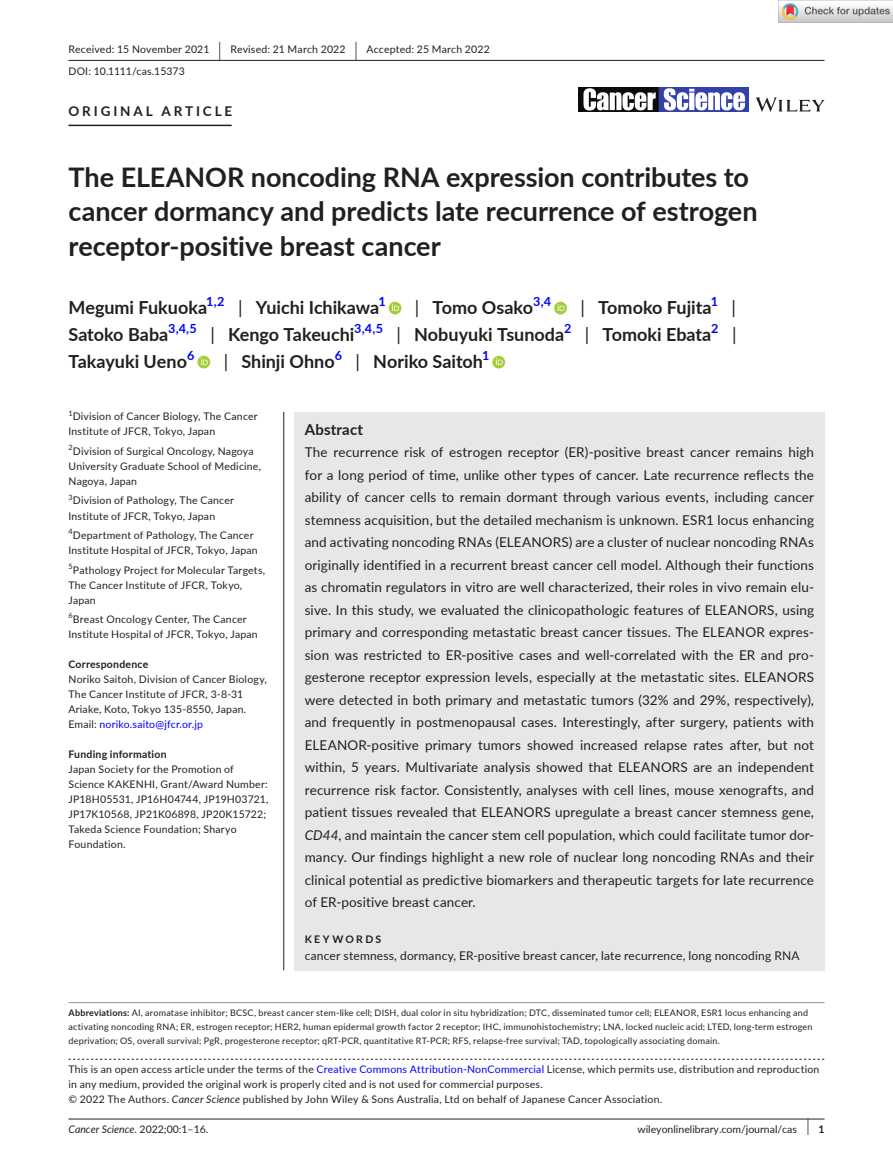
<style>
.page{position:relative;width:893px;height:1174px;background:#fff}
.page>*{position:absolute;margin:0;border:0;box-sizing:border-box;transform-origin:0 0}
.t1{font:700 27px/34.5px "Lato";color:#231f20}
.t2{font:700 18px "Lato";color:#231f20}
.t3{font:18px "Lato";color:#231f20}
.t4{font:700 15px "Lato";letter-spacing:.015em;color:#231f20}
.t5{font:13.5px/22.5px "Lato";letter-spacing:.01em;color:#231f20;text-align:justify}
.t6{font:700 13.5px "Lato";letter-spacing:.215em;color:#231f20}
.t7{font:700 12.6px "Lato";color:#00f}
.t8{font:12px "Lato";letter-spacing:.015em;color:#231f20}
.t9{font:10.5px/15px "Lato";letter-spacing:.02em;color:#231f20}
.t10{font:10.5px "Lato";color:#231f20}
.t11{font:700 10.5px "Lato";letter-spacing:.02em;color:#231f20}
.t12{font:italic 10.5px "Lato";color:#231f20}
.t13{font:700 10.5px "Lato";letter-spacing:.22em;color:#231f20}
.t14{font:9px/13.5px "Lato";letter-spacing:.025em;color:#231f20}
.s1{font-size:19.65px}
.s2{font-weight:400}
.s3{color:#00f}
.s4{font-style:italic}
.s5{font-weight:700}
.s6{font-style:normal}
.s7{font-size:17.4px}
</style>
<div class="page">
<hr style="left:68px;top:1118px;width:756px;height:1px;background:#231f20">
<svg style="left:756px;top:97px;width:68px;height:15px"></svg>
<img style="left:578px;top:88px;width:170px;height:24px">
<hr style="left:68px;top:60px;width:756px;height:1px;background:#231f20">
<hr style="left:68px;top:125px;width:164px;height:1px;background:#231f20">
<div style="left:389px;top:302px;width:12px;height:12px;background:#a5cd39;border-radius:50%"></div>
<svg style="left:392px;top:304px;width:7px;height:7px"></svg>
<svg style="left:554px;top:302px;width:13px;height:12px"></svg>
<svg style="left:558px;top:304px;width:6px;height:7px"></svg>
<div style="left:197px;top:356px;width:13px;height:12px;background:#a5cd39;border-radius:50%"></div>
<svg style="left:201px;top:358px;width:7px;height:7px"></svg>
<div style="left:492px;top:356px;width:13px;height:12px;background:#a5cd39;border-radius:50%"></div>
<svg style="left:496px;top:358px;width:7px;height:7px"></svg>
<svg style="left:68px;top:1058px;width:756px;height:1px"></svg>
<hr style="left:68px;top:1002px;width:756px;height:1px;background:#939598">
<div style="left:294px;top:412px;width:530px;height:558px;background:#e6e7e9"></div>
<hr style="left:283px;top:412px;width:1px;height:558px;background:#231f20">
<img style="left:779px;top:0;width:114px;height:23px">
<p class="t9" style="left:68px;top:38px;width:423px;line-height:21.8px">Received: 15 November 2021 <span class="s1">|</span> Revised: 21 March 2022 <span class="s1">|</span> Accepted: 25 March 2022<br>DOI: 10.1111/cas.15373</p>
<p class="t6" style="left:68px;top:101px;width:165px">ORIGINAL ARTICLE</p>
<h1 class="t1" style="left:68px;top:159px;width:691px">The ELEANOR noncoding RNA expression contributes to cancer dormancy and predicts late recurrence of estrogen receptor-positive breast cancer</h1>
<h2 class="t2" style="left:68px;top:295px;width:140px">Megumi Fukuoka</h2>
<p class="t7" style="left:206px;top:292px;width:20px">1,2</p>
<h2 class="t2" style="left:238px;top:295px;width:143px"><span class="s2">|</span> Yuichi Ichikawa</h2>
<p class="t7" style="left:378px;top:292px;width:9px">1</p>
<h2 class="t2" style="left:415px;top:295px;width:120px"><span class="s2">|</span> Tomo Osako</h2>
<p class="t7" style="left:533px;top:292px;width:19px">3,4</p>
<h2 class="t2" style="left:580px;top:295px;width:133px"><span class="s2">|</span> Tomoko Fujita</h2>
<p class="t7" style="left:711px;top:292px;width:9px">1</p>
<h2 class="t3" style="left:732px;top:295px;width:6px">|</h2>
<h2 class="t2" style="left:68px;top:322px;width:101px">Satoko Baba</h2>
<p class="t7" style="left:168px;top:319px;width:30px">3,4,5</p>
<h2 class="t2" style="left:210px;top:322px;width:145px"><span class="s2">|</span> Kengo Takeuchi</h2>
<p class="t7" style="left:354px;top:319px;width:30px">3,4,5</p>
<h2 class="t2" style="left:396px;top:322px;width:169px"><span class="s2">|</span> Nobuyuki Tsunoda</h2>
<p class="t7" style="left:564px;top:319px;width:9px">2</p>
<h2 class="t2" style="left:585px;top:322px;width:128px"><span class="s2">|</span> Tomoki Ebata</h2>
<p class="t7" style="left:711px;top:319px;width:9px">2</p>
<h2 class="t3" style="left:732px;top:322px;width:6px">|</h2>
<h2 class="t2" style="left:68px;top:349px;width:120px">Takayuki Ueno</h2>
<p class="t7" style="left:187px;top:346px;width:9px">6</p>
<h2 class="t2" style="left:224px;top:349px;width:113px"><span class="s2">|</span> Shinji Ohno</h2>
<p class="t7" style="left:335px;top:346px;width:9px">6</p>
<h2 class="t2" style="left:356px;top:349px;width:129px"><span class="s2">|</span> Noriko Saitoh</h2>
<p class="t7" style="left:482px;top:346px;width:9px">1</p>
<p class="t9" style="left:68px;top:409px;width:191px"><sup>1</sup>Division of Cancer Biology, The Cancer<br>Institute of JFCR, Tokyo, Japan</p>
<p class="t9" style="left:68px;top:443px;width:194px"><sup>2</sup>Division of Surgical Oncology, Nagoya<br>University Graduate School of Medicine,<br>Nagoya, Japan</p>
<p class="t9" style="left:68px;top:493px;width:167px"><sup>3</sup>Division of Pathology, The Cancer<br>Institute of JFCR, Tokyo, Japan</p>
<p class="t9" style="left:68px;top:527px;width:191px"><sup>4</sup>Department of Pathology, The Cancer<br>Institute Hospital of JFCR, Tokyo, Japan</p>
<p class="t9" style="left:68px;top:562px;width:198px"><sup>5</sup>Pathology Project for Molecular Targets,<br>The Cancer Institute of JFCR, Tokyo,<br>Japan</p>
<p class="t9" style="left:68px;top:611px;width:191px"><sup>6</sup>Breast Oncology Center, The Cancer<br>Institute Hospital of JFCR, Tokyo, Japan</p>
<p class="t11" style="left:68px;top:656px;width:81px">Correspondence</p>
<p class="t9" style="left:68px;top:671px;width:200px">Noriko Saitoh, Division of Cancer Biology, The Cancer Institute of JFCR, 3-8-31<br>Ariake, Koto, Tokyo 135-8550, Japan.<br>Email: <span class="s3">noriko.saito@jfcr.or.jp</span></p>
<p class="t11" style="left:68px;top:746px;width:100px">Funding information</p>
<p class="t9" style="left:68px;top:761px;width:202px">Japan Society for the Promotion of Science KAKENHI, Grant/Award Number:<br>JP18H05531, JP16H04744, JP19H03721, JP17K10568, JP21K06898, JP20K15722; Takeda Science Foundation; Sharyo Foundation.</p>
<p class="t4" style="left:305px;top:418px;width:60px">Abstract</p>
<p class="t5" style="left:305px;top:440px;width:511px">The recurrence risk of estrogen receptor (ER)-positive breast cancer remains high for a long period of time, unlike other types of cancer. Late recurrence reflects the ability of cancer cells to remain dormant through various events, including cancer stemness acquisition, but the detailed mechanism is unknown. ESR1 locus enhancing and activating noncoding RNAs (ELEANORS) are a cluster of nuclear noncoding RNAs originally identified in a recurrent breast cancer cell model. Although their functions as chromatin regulators in vitro are well characterized, their roles in vivo remain elu&shy;sive. In this study, we evaluated the clinicopathologic features of ELEANORS, using primary and corresponding metastatic breast cancer tissues. The ELEANOR expres&shy;sion was restricted to ER-positive cases and well-correlated with the ER and pro&shy;gesterone receptor expression levels, especially at the metastatic sites. ELEANORS were detected in both primary and metastatic tumors (32% and 29%, respectively), and frequently in postmenopausal cases. Interestingly, after surgery, patients with ELEANOR-positive primary tumors showed increased relapse rates after, but not within, 5 years. Multivariate analysis showed that ELEANORS are an independent recurrence risk factor. Consistently, analyses with cell lines, mouse xenografts, and patient tissues revealed that ELEANORS upregulate a breast cancer stemness gene, <span class="s4">CD44</span>, and maintain the cancer stem cell population, which could facilitate tumor dor&shy;mancy. Our findings highlight a new role of nuclear long noncoding RNAs and their clinical potential as predictive biomarkers and therapeutic targets for late recurrence of ER-positive breast cancer.</p>
<p class="t13" style="left:305px;top:931px;width:78px">KEYWORDS</p>
<p class="t8" style="left:305px;top:946px;width:496px">cancer stemness, dormancy, ER-positive breast cancer, late recurrence, long noncoding RNA</p>
<p class="t14" style="left:68px;top:1006px;width:746px"><span class="s5">Abbreviations:</span> AI, aromatase inhibitor; BCSC, breast cancer stem-like cell; DISH, dual color in situ hybridization; DTC, disseminated tumor cell; ELEANOR, ESR1 locus enhancing and activating noncoding RNA; ER, estrogen receptor; HER2, human epidermal growth factor 2 receptor; IHC, immunohistochemistry; LNA, locked nucleic acid; LTED, long-term estrogen deprivation; OS, overall survival; PgR, progesterone receptor; qRT-PCR, quantitative RT-PCR; RFS, relapse-free survival; TAD, topologically associating domain.</p>
<p class="t9" style="left:68px;top:1061px;width:752px">This is an open access article under the terms of the <span class="s3">Creative Commons Attribution-NonCommercial</span> License, which permits use, distribution and reproduction in any medium, provided the original work is properly cited and is not used for commercial purposes.<br>© 2022 The Authors. <span class="s4">Cancer Science</span> published by John Wiley &amp; Sons Australia, Ltd on behalf of Japanese Cancer Association.</p>
<p class="t12" style="left:68px;top:1121px;width:141px">Cancer Science. <span class="s6">2022;00:1–16.</span></p>
<p class="t10" style="left:637px;top:1121px;width:189px">wileyonlinelibrary.com/journal/cas <span class="s7">|</span> <span class="s5">1</span></p>
</div>
